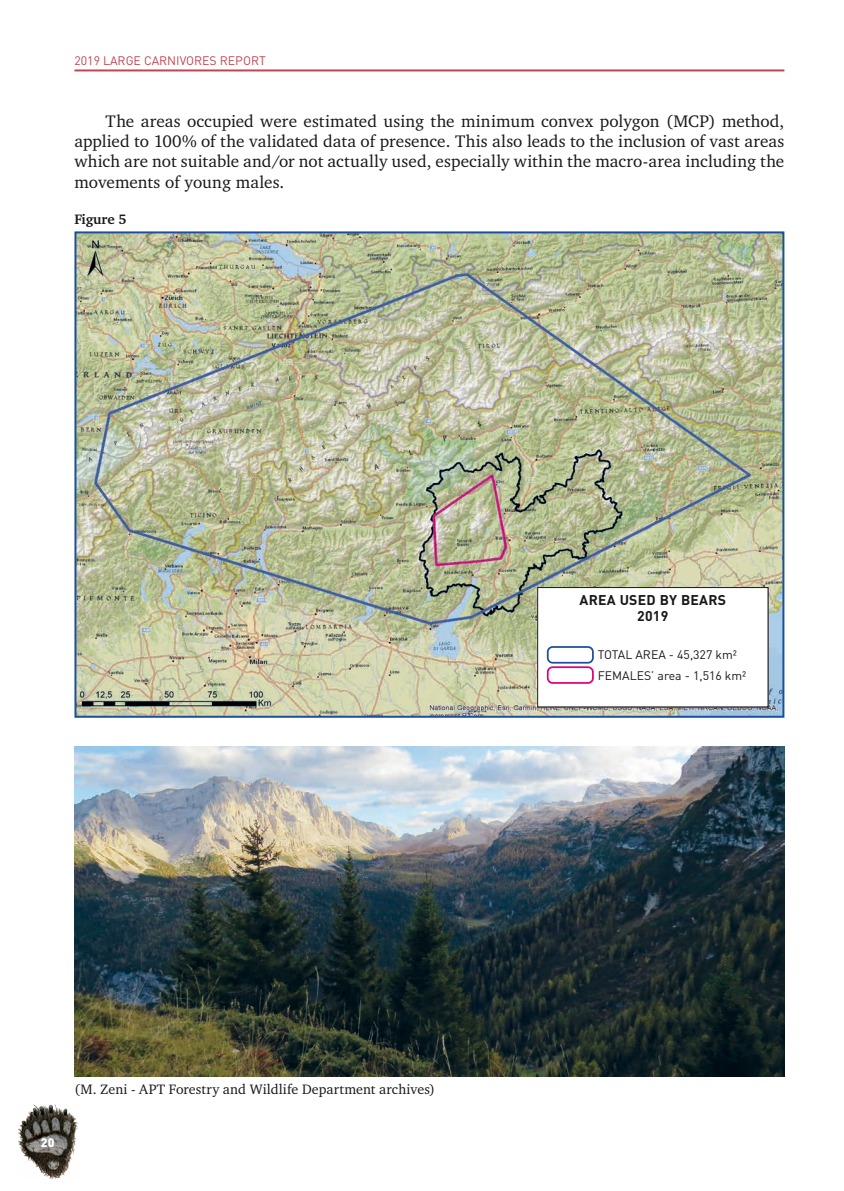
<style>
.page{position:relative;width:844px;height:1191px;background:#fff}
.page>*{position:absolute;margin:0;border:0;box-sizing:border-box;transform-origin:0 0}
.t1{font:17.15px/20.1px "Charter BT Pro";letter-spacing:.005em;color:#1a171c;text-align:justify}
.t2{font:14px "Charter BT Pro";letter-spacing:.005em;color:#1a171c}
.t3{font:700 14px/15.8px "DIN";letter-spacing:.02em;color:#1a171c;text-align:center}
.t4{font:700 14px "Charter BT Pro";letter-spacing:-.01em;color:#1a171c}
.t5{font:12.25px/21px "DIN";color:#1a171c}
.t6{font:12.25px "DIN";color:#bf4550}
.t7{font:900 12.25px "DIN";color:#fff}
</style>
<div class="page">
<hr style="left:74px;top:69px;width:710px;height:2px;background:#bf4550">
<img style="left:18px;top:1104px;width:60px;height:75px">
<img style="left:74px;top:231px;width:711px;height:487px">
<div style="left:537px;top:587px;width:230px;height:120px;background:#fff"></div>
<div style="left:537px;top:587px;width:231px;height:120px;border:1px solid #1a171c"></div>
<div style="left:546px;top:646px;width:47px;height:17px;border:2px solid #204e9a;border-radius:5px"></div>
<div style="left:546px;top:666px;width:47px;height:18px;border:2px solid #e2007a;border-radius:5px"></div>
<img style="left:74px;top:747px;width:710px;height:329px">
<p class="t6" style="left:74px;top:52px;width:193px">2019 LARGE CARNIVORES REPORT</p>
<p class="t1" style="left:74px;top:111px;width:711px;text-indent:31px">The areas occupied were estimated using the minimum convex polygon (MCP) method, applied to 100% of the validated data of presence. This also leads to the inclusion of vast areas which are not suitable and/or not actually used, especially within the macro-area including the movements of young males.</p>
<p class="t4" style="left:74px;top:210px;width:54px">Figure 5</p>
<p class="t3" style="left:579px;top:591px;width:148px">AREA USED BY BEARS<br>2019</p>
<p class="t5" style="left:597px;top:644px;width:150px">TOTAL AREA - 45,327 km²<br>FEMALES’ area - 1,516 km²</p>
<p class="t7" style="left:41px;top:1134px;width:15px">20</p>
<p class="t2" style="left:74px;top:1080px;width:362px">(M. Zeni - APT Forestry and Wildlife Department archives)</p>
</div>
